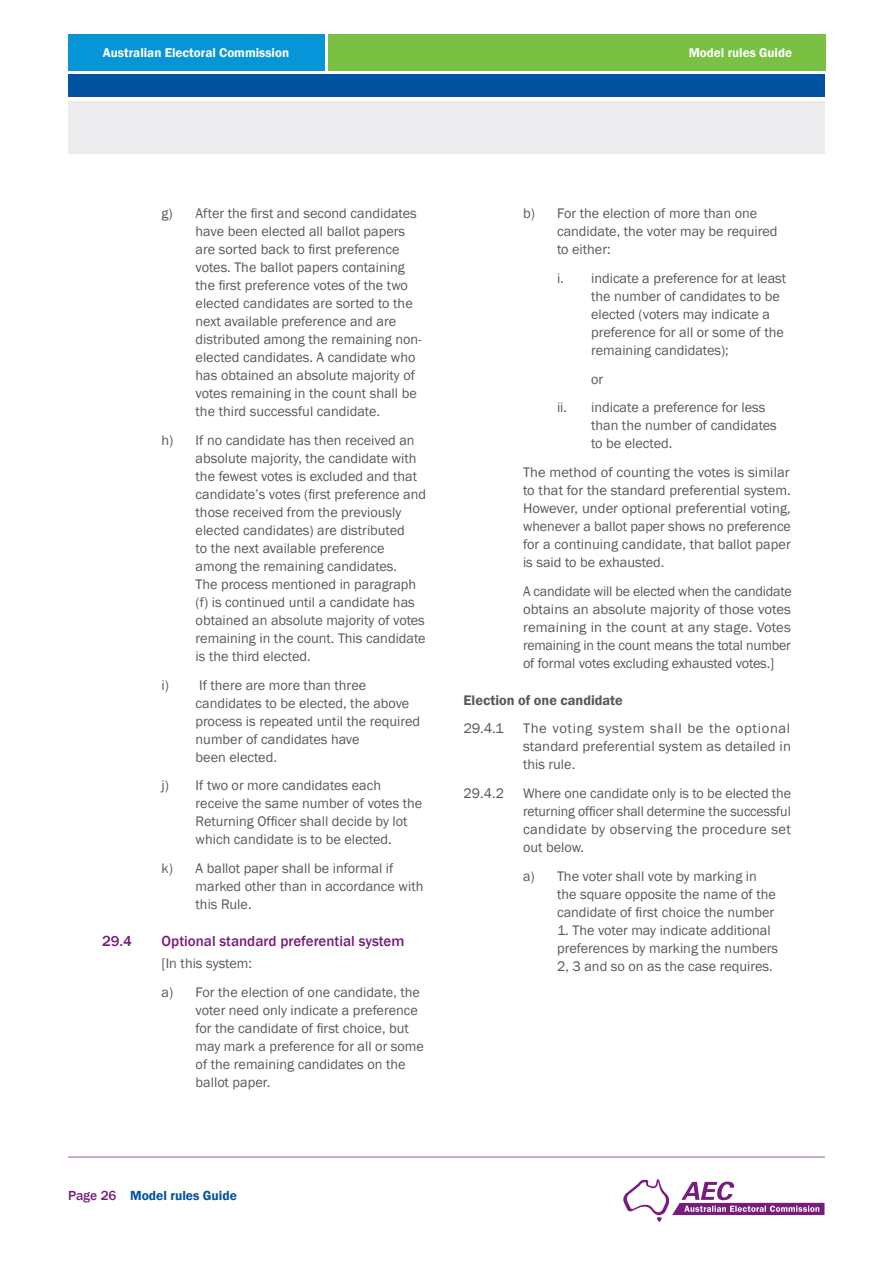
<style>
.page{position:relative;width:893px;height:1263px;background:#fff}
.page>*{position:absolute;margin:0;border:0;box-sizing:border-box;transform-origin:0 0}
.t1{font:500 15px "Franklin Gothic";color:#781d7d}
.t2{font:14.25px/18px "Franklin Gothic";color:#57585a}
.t3{font:600 14.25px "Franklin Gothic";color:#57585a}
.t4{font:600 13.5px "Franklin Gothic";color:#0153a0}
.t5{font:600 13.05px "Franklin Gothic";color:#fff}
.s1{font-weight:500;color:#781d7d}
</style>
<div class="page">
<hr style="left:68px;top:1157px;width:757px;height:1px;background:#945c9a">
<svg style="left:623px;top:1179px;width:201px;height:43px"></svg>
<div style="left:68px;top:101px;width:757px;height:53px;background:#ececee"></div>
<div style="left:68px;top:34px;width:256px;height:36px;background:#0696d7"></div>
<div style="left:329px;top:34px;width:497px;height:36px;background:#79c142"></div>
<div style="left:68px;top:75px;width:757px;height:22px;background:#0153a0"></div>
<p class="t5" style="left:103px;top:44px;width:188px">Australian Electoral Commission</p>
<p class="t5" style="left:689px;top:44px;width:105px">Model rules Guide</p>
<p class="t2" style="left:196px;top:205px;width:228px;text-indent:-34px">g) After the first and second candidates have been elected all ballot papers are sorted back to first preference votes. The ballot papers containing the first preference votes of the two elected candidates are sorted to the next available preference and are distributed among the remaining non&shy;elected candidates. A candidate who has obtained an absolute majority of votes remaining in the count shall be the third successful candidate.</p>
<p class="t2" style="left:196px;top:431px;width:232px;text-indent:-34px">h) If no candidate has then received an absolute majority, the candidate with the fewest votes is excluded and that candidate’s votes (first preference and those received from the previously elected candidates) are distributed<br>to the next available preference among the remaining candidates.<br>The process mentioned in paragraph (f) is continued until a candidate has obtained an absolute majority of votes remaining in the count. This candidate is the third elected.</p>
<p class="t2" style="left:196px;top:676px;width:226px;text-indent:-34px">i) If there are more than three candidates to be elected, the above process is repeated until the required number of candidates have<br>been elected.</p>
<p class="t2" style="left:196px;top:777px;width:228px;text-indent:-34px">j) If two or more candidates each receive the same number of votes the Returning Officer shall decide by lot which candidate is to be elected.</p>
<p class="t2" style="left:196px;top:859px;width:229px;text-indent:-34px">k) A ballot paper shall be informal if marked other than in accordance with this Rule.</p>
<p class="t1" style="left:102px;top:932px;width:31px">29.4</p>
<p class="t1" style="left:162px;top:932px;width:244px">Optional standard preferential system</p>
<p class="t2" style="left:162px;top:949px;width:260px;line-height:28.7px">[In this system:<br>a) For the election of one candidate, the</p>
<p class="t2" style="left:196px;top:1001px;width:230px">voter need only indicate a preference for the candidate of first choice, but may mark a preference for all or some of the remaining candidates on the ballot paper.</p>
<p class="t2" style="left:557px;top:205px;width:222px;text-indent:-34px">b) For the election of more than one candidate, the voter may be required to either:</p>
<p class="t2" style="left:591px;top:269px;width:197px;text-indent:-34px">i. indicate a preference for at least the number of candidates to be elected (voters may indicate a preference for all or some of the remaining candidates);</p>
<p class="t2" style="left:557px;top:365px;width:210px;line-height:28.7px;text-indent:34px">or<br>ii. indicate a preference for less</p>
<p class="t2" style="left:591px;top:417px;width:187px">than the number of candidates to be elected.</p>
<p class="t2" style="left:523px;top:463px;width:269px;text-align:justify">The method of counting the votes is similar to that for the standard preferential system.<br>However, under optional preferential voting, whenever a ballot paper shows no preference for a continuing candidate, that ballot paper is said to be exhausted.</p>
<p class="t2" style="left:523px;top:582px;width:270px;text-align:justify">A candidate will be elected when the candidate obtains an absolute majority of those votes remaining in the count at any stage. Votes remaining in the count means the total number of formal votes excluding exhausted votes.]</p>
<p class="t3" style="left:463px;top:691px;width:161px">Election of one candidate</p>
<p class="t2" style="left:463px;top:720px;width:42px">29.4.1</p>
<p class="t2" style="left:523px;top:720px;width:269px;text-align:justify">The voting system shall be the optional standard preferential system as detailed in this rule.</p>
<p class="t2" style="left:463px;top:784px;width:42px">29.4.2</p>
<p class="t2" style="left:523px;top:784px;width:270px;text-align:justify">Where one candidate only is to be elected the returning officer shall determine the successful candidate by observing the procedure set out below.</p>
<p class="t2" style="left:557px;top:867px;width:220px;text-indent:-34px">a) The voter shall vote by marking in the square opposite the name of the candidate of first choice the number</p>
<p class="t2" style="left:557px;top:921px;width:223px">1. The voter may indicate additional preferences by marking the numbers<br>2, 3 and so on as the case requires.</p>
<p class="t4" style="left:68px;top:1187px;width:170px"><span class="s1">Page 26</span> Model rules Guide</p>
</div>
